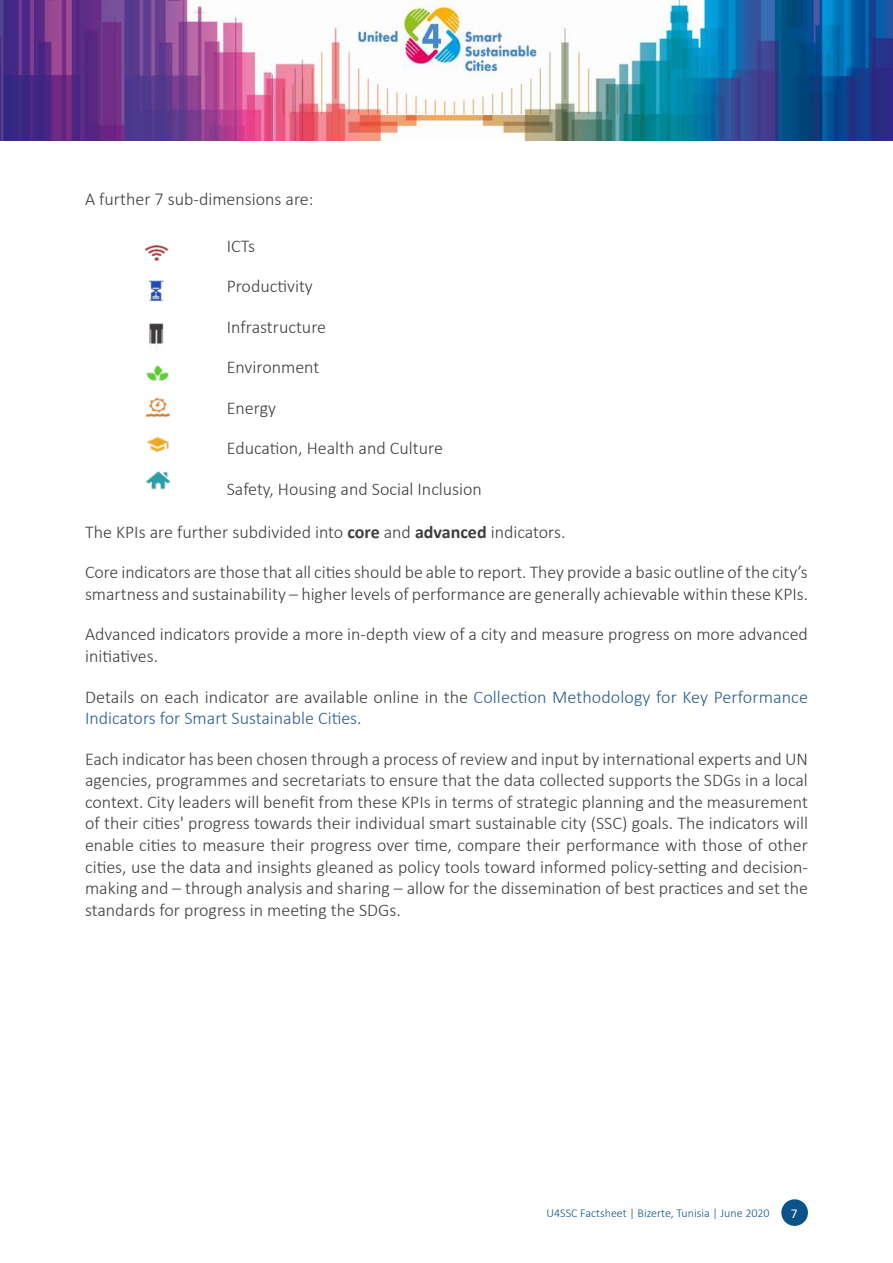
<style>
.page{position:relative;width:893px;height:1263px;background:#fff}
.page>*{position:absolute;margin:0;border:0;box-sizing:border-box;transform-origin:0 0}
.t1{font:300 18px/21.6px "Calibri";color:#3e3e3f}
.t2{font:300 18px/21.6px "Calibri";letter-spacing:.005em;color:#2b5d91}
.t3{font:13.5px "Calibri";color:#fff}
.t4{font:300 12px "Calibri";color:#0a5288}
.s1{font-weight:700}
.s2{color:#3e3e3f}
</style>
<div class="page">
<div style="left:781px;top:1199px;width:27px;height:27px;background:#0a5288;border-radius:50%"></div>
<img style="left:144px;top:245px;width:27px;height:244px">
<img style="left:0;top:0;width:893px;height:140px">
<p class="t1" style="left:85px;top:188px;width:230px">A further 7 sub-dimensions are:</p>
<p class="t1" style="left:227px;top:235px;width:30px">ICTs</p>
<p class="t1" style="left:227px;top:275px;width:88px">Productivity</p>
<p class="t1" style="left:227px;top:316px;width:101px">Infrastructure</p>
<p class="t1" style="left:227px;top:356px;width:94px">Environment</p>
<p class="t1" style="left:227px;top:397px;width:51px">Energy</p>
<p class="t1" style="left:227px;top:437px;width:218px">Education, Health and Culture</p>
<p class="t1" style="left:227px;top:478px;width:257px">Safety, Housing and Social Inclusion</p>
<p class="t1" style="left:85px;top:521px;width:482px">The KPIs are further subdivided into <span class="s1">core</span> and <span class="s1">advanced</span> indicators.</p>
<p class="t1" style="left:85px;top:561px;width:725px">Core indicators are those that all cities should be able to report. They provide a basic outline of the city’s smartness and sustainability – higher levels of performance are generally achievable within these KPIs.</p>
<p class="t1" style="left:85px;top:623px;width:724px">Advanced indicators provide a more in-depth view of a city and measure progress on more advanced initiatives.</p>
<p class="t2" style="left:85px;top:685px;width:724px"><span class="s2">Details on each indicator are available online in the</span> Collection Methodology for Key Performance<br>Indicators for Smart Sustainable Cities<span class="s2">.</span></p>
<p class="t1" style="left:85px;top:748px;width:724px;text-align:justify">Each indicator has been chosen through a process of review and input by international experts and UN agencies, programmes and secretariats to ensure that the data collected supports the SDGs in a local context. City leaders will benefit from these KPIs in terms of strategic planning and the measurement of their cities' progress towards their individual smart sustainable city (SSC) goals. The indicators will enable cities to measure their progress over time, compare their performance with those of other cities, use the data and insights gleaned as policy tools toward informed policy-setting and decision&shy;making and – through analysis and sharing – allow for the dissemination of best practices and set the standards for progress in meeting the SDGs.</p>
<p class="t4" style="left:546px;top:1206px;width:225px">U4SSC Factsheet | Bizerte, Tunisia | June 2020</p>
<p class="t3" style="left:791px;top:1204px;width:8px">7</p>
</div>
